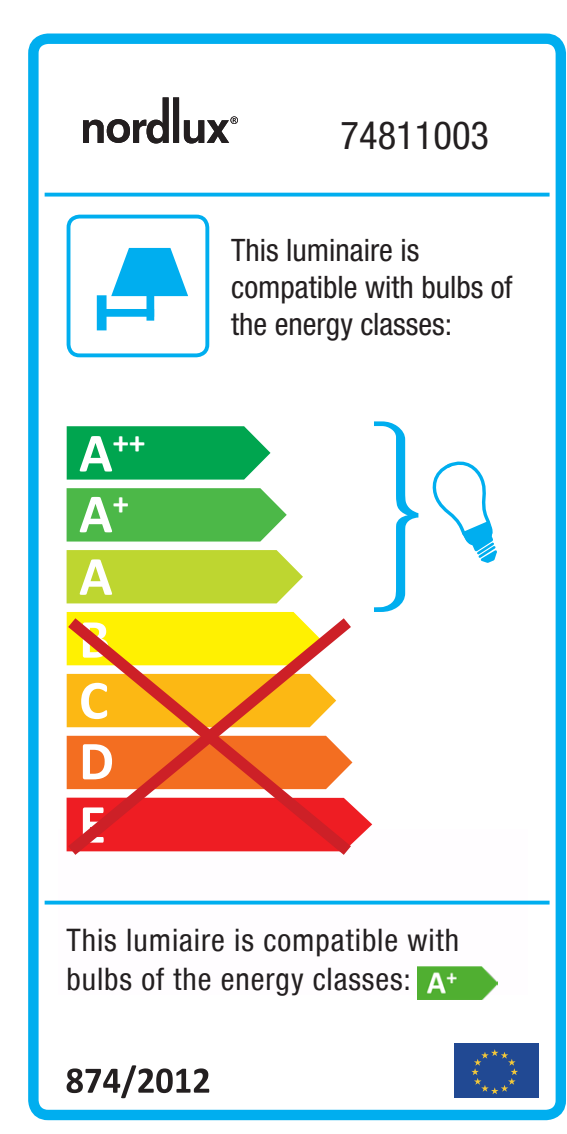
<style>
.page{position:relative;width:567px;height:1134px;background:#fff}
.page>*{position:absolute;margin:0;border:0;box-sizing:border-box;transform-origin:0 0}
.t1{font:700 55.6px/61.6px "Calibri";color:#fff}
.t2{font:condensed 38.8px "Helvetica Neue";color:#231f20}
.t3{font:700 32.4px "Calibri";color:#fff}
.t4{font:condensed 30.8px/37.2px "Helvetica Neue";color:#231f20}
.t5{font:condensed 30.8px/38.8px "Helvetica Neue LT";letter-spacing:.03em;color:#231f20}
.s1{font-size:55.6px}
</style>
<div class="page">
<div style="left:28px;top:34px;width:538px;height:1086px;border:10px solid #00aeef;border-radius:15px"></div>
<svg style="left:67px;top:1065px;width:142px;height:33px"></svg>
<div style="left:454px;top:1043px;width:85px;height:55px;background:#214993"></div>
<svg style="left:471px;top:1049px;width:47px;height:45px"></svg>
<svg style="left:45px;top:193px;width:504px;height:4px;background:#1db7f0"></svg>
<div style="left:67px;top:215px;width:142px;height:142px;border:4px solid #00aeef;border-radius:11px"></div>
<svg style="left:67px;top:550px;width:236px;height:53px;background:#c1d83c"></svg>
<svg style="left:67px;top:488px;width:220px;height:53px;background:#57bc53"></svg>
<svg style="left:67px;top:426px;width:203px;height:54px;background:#12ab5b"></svg>
<svg style="left:374px;top:421px;width:44px;height:191px"></svg>
<svg style="left:432px;top:461px;width:65px;height:102px"></svg>
<svg style="left:352px;top:805px;width:20px;height:39px"></svg>
<svg style="left:67px;top:612px;width:285px;height:243px;background:#f3903f"></svg>
<svg style="left:83px;top:97px;width:155px;height:46px"></svg>
<hr style="left:45px;top:901px;width:504px;height:3px;background:#00aeef">
<img style="left:418px;top:966px;width:80px;height:33px">
<svg style="left:97px;top:248px;width:91px;height:82px"></svg>
<p class="t2" style="left:340px;top:113px;width:150px">74811003</p>
<p class="t3" style="left:79px;top:422px;width:68px"><span class="s1">A</span>++</p>
<p class="t1" style="left:79px;top:480px;width:51px">A<sup>+<br></sup>A<br>B<br>C<br>D</p>
<p class="t1" style="left:79px;top:791px;width:29px">E</p>
<p class="t4" style="left:231px;top:231px;width:283px">This luminaire is compatible with bulbs of the energy classes:</p>
<p class="t5" style="left:66px;top:921px;width:394px">This lumiaire is compatible with bulbs of the energy classes:</p>
</div>
